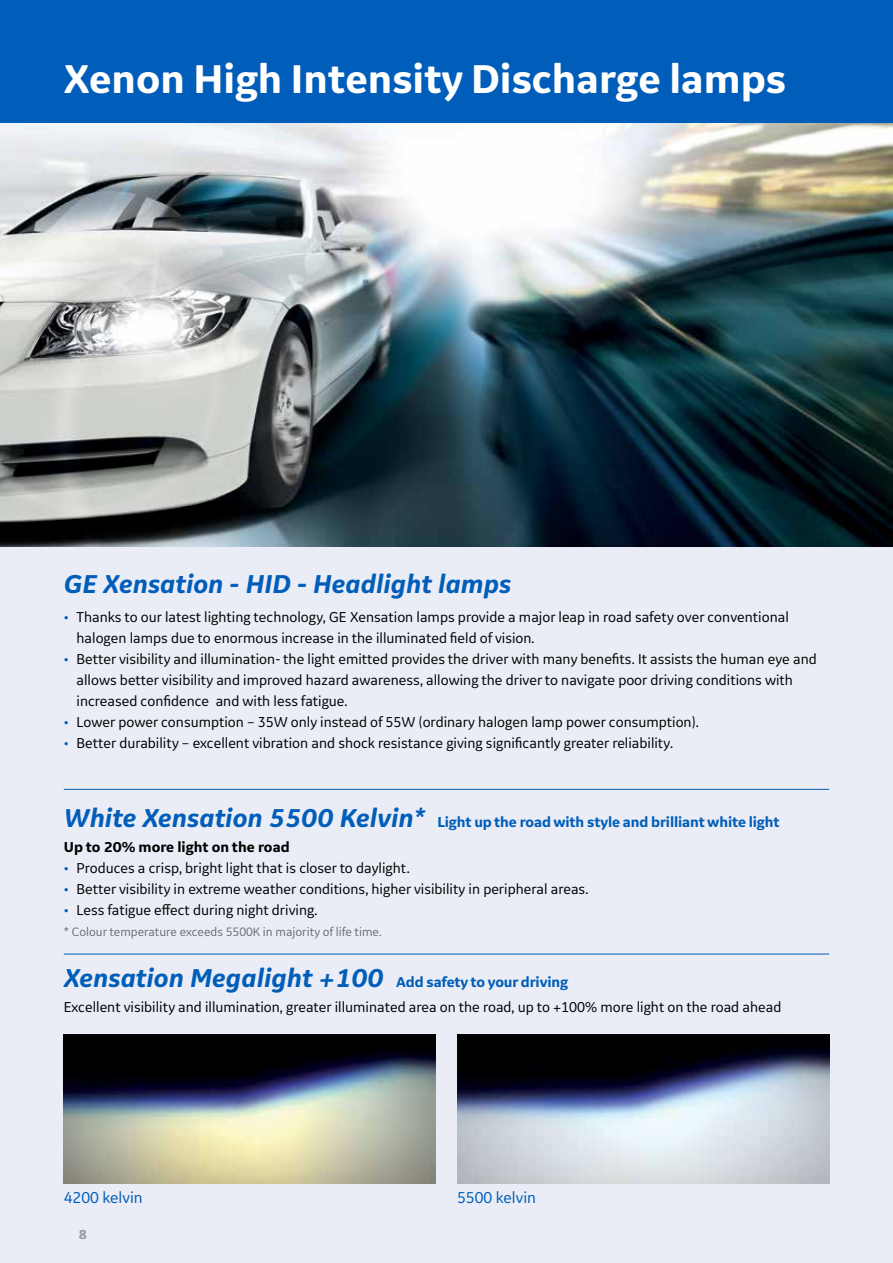
<style>
.page{position:relative;width:893px;height:1263px;background:#fff}
.page>*{position:absolute;margin:0;border:0;box-sizing:border-box;transform-origin:0 0}
.t1{font:700 42px "GE Inspira Sans";color:#fff}
.t2{font:italic 700 27px "GE Inspira Sans";color:#005db9}
.t3{font:16.5px "GE Inspira Sans";color:#005db9}
.t4{font:15px/21px "GE Inspira Sans";color:#000}
.t5{font:700 15px "GE Inspira Sans";letter-spacing:-.01em;color:#005db9}
.t6{font:700 15px "GE Inspira Sans";color:#000}
.t7{font:700 13.5px "GE Inspira Sans";color:#939598}
.t8{font:12.75px "GE Inspira Sans";color:#6d6e71}
.s1{color:#005db9}
.s2{font-style:italic;font-size:27px}
.s3{font-style:normal;font-size:15px}
</style>
<div class="page">
<div style="left:0;top:0;width:893px;height:124px;background:#005db9"></div>
<div style="left:0;top:124px;width:893px;height:1139px;background:#eaedf5"></div>
<img style="left:0;top:124px;width:893px;height:422px">
<img style="left:457px;top:1034px;width:372px;height:149px">
<img style="left:64px;top:1034px;width:372px;height:149px">
<hr style="left:64px;top:789px;width:765px;height:1px;background:#005db9">
<hr style="left:64px;top:954px;width:765px;height:1px;background:#005db9">
<h1 class="t1" style="left:64px;top:53px;width:724px">Xenon High Intensity Discharge lamps</h1>
<h2 class="t2" style="left:64px;top:568px;width:449px">GE Xensation - HID - Headlight lamps</h2>
<p class="t4" style="left:77px;top:606px;width:714px;text-indent:-13px"><span class="s1">•</span> Thanks to our latest lighting technology, GE Xensation lamps provide a major leap in road safety over conventional halogen lamps due to enormous increase in the illuminated field of vision.</p>
<p class="t4" style="left:77px;top:648px;width:742px;text-indent:-13px"><span class="s1">•</span> Better visibility and illumination- the light emitted provides the driver with many benefits. It assists the human eye and allows better visibility and improved hazard awareness, allowing the driver to navigate poor driving conditions with increased confidence and with less fatigue.</p>
<p class="t4" style="left:64px;top:711px;width:637px"><span class="s1">•</span> Lower power consumption – 35W only instead of 55W (ordinary halogen lamp power consumption).</p>
<p class="t4" style="left:64px;top:732px;width:611px"><span class="s1">•</span> Better durability – excellent vibration and shock resistance giving significantly greater reliability.</p>
<p class="t5" style="left:64px;top:813px;width:717px"><span class="s2">White Xensation 5500 Kelvin*</span> Light up the road with style and brilliant white light</p>
<p class="t6" style="left:64px;top:838px;width:227px">Up to 20% more light on the road</p>
<p class="t4" style="left:64px;top:857px;width:347px"><span class="s1">•</span> Produces a crisp, bright light that is closer to daylight.</p>
<p class="t4" style="left:64px;top:878px;width:526px"><span class="s1">•</span> Better visibility in extreme weather conditions, higher visibility in peripheral areas.</p>
<p class="t4" style="left:64px;top:899px;width:255px"><span class="s1">•</span> Less fatigue effect during night driving.</p>
<p class="t8" style="left:64px;top:924px;width:319px">* Colour temperature exceeds 5500K in majority of life time.</p>
<h2 class="t2" style="left:64px;top:961px;width:506px">Xensation Megalight +100 <span class="s3">Add safety to your driving</span></h2>
<p class="t4" style="left:64px;top:996px;width:719px">Excellent visibility and illumination, greater illuminated area on the road, up to +100% more light on the road ahead</p>
<p class="t3" style="left:64px;top:1188px;width:80px">4200 kelvin</p>
<p class="t3" style="left:457px;top:1188px;width:80px">5500 kelvin</p>
<p class="t7" style="left:79px;top:1226px;width:10px">8</p>
</div>
